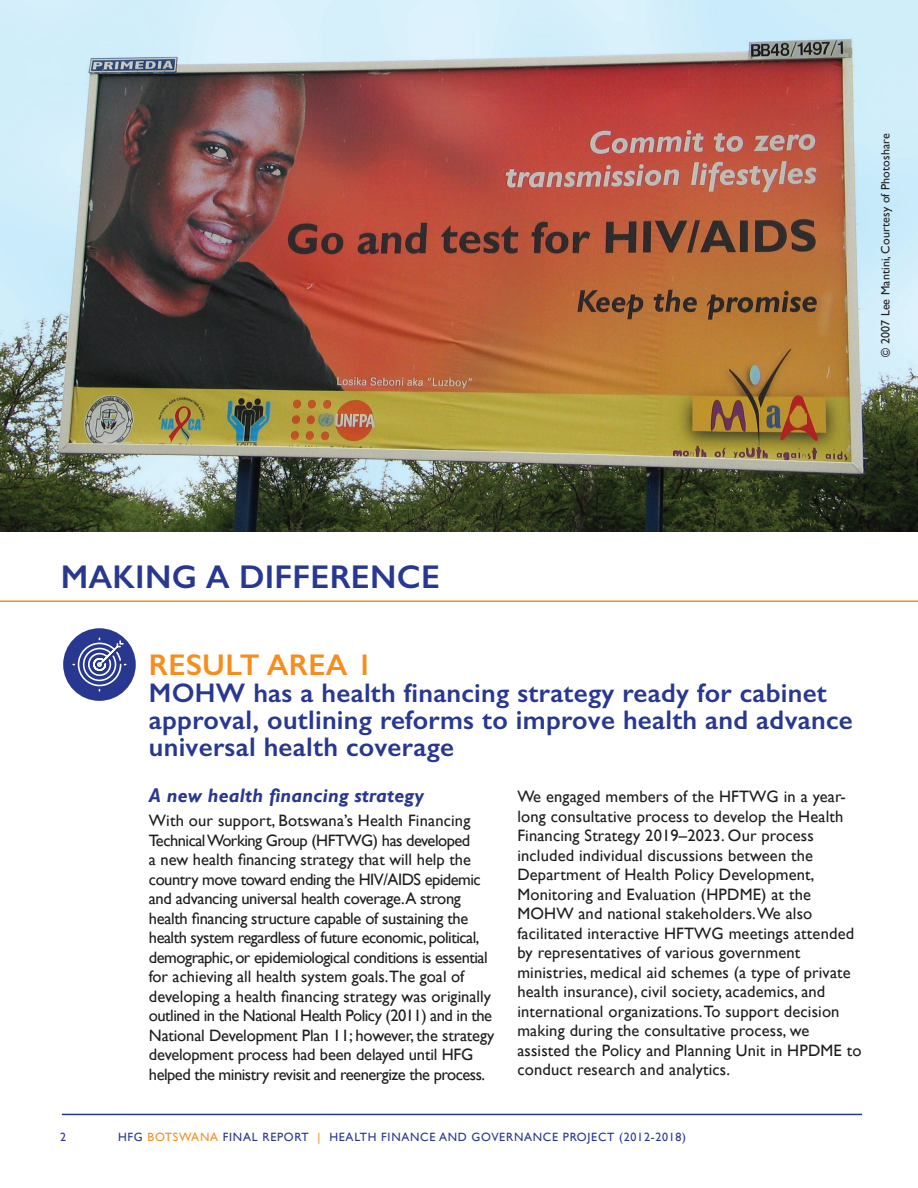
<style>
.page{position:relative;width:918px;height:1188px;background:#fff}
.page>*{position:absolute;margin:0;border:0;box-sizing:border-box;transform-origin:0 0}
.t1{font:600 33px "Gill Sans";letter-spacing:.005em;color:#283890}
.t2{font:600 30px "Gill Sans";letter-spacing:.01em;color:#f68e1e}
.t3{font:600 27px/27px "Gill Sans";letter-spacing:.01em;color:#283890}
.t4{font:italic 700 19.5px "Gill Sans";letter-spacing:.01em;color:#283890}
.t5{font:16.5px/19.5px "Gill Sans";letter-spacing:-.02em;color:#201d1e}
.t6{font:16.5px/19.5px "Gill Sans";color:#201d1e}
.t7{font:12px "Gill Sans";letter-spacing:.06em;color:#283890}
.t8{font:12px "Gill Sans";letter-spacing:.01em;color:#231f20}
.s1{color:#f68e1e}
</style>
<div class="page">
<hr style="left:62px;top:1114px;width:800px;height:1px;background:#283890">
<img style="left:0;top:0;width:918px;height:531px">
<div style="left:63px;top:628px;width:73px;height:73px;background:#283890;border-radius:50%"></div>
<svg style="left:73px;top:638px;width:53px;height:53px"></svg>
<hr style="left:0;top:600px;width:918px;height:2px;background:#f68e1e">
<p class="t8" style="left:878px;top:357px;width:225px;rotate:-90deg">© 2007 Lee Mantini, Courtesy of Photoshare</p>
<h1 class="t1" style="left:61px;top:557px;width:381px">MAKING A DIFFERENCE</h1>
<h2 class="t2" style="left:149px;top:647px;width:225px">RESULT AREA 1</h2>
<h3 class="t3" style="left:149px;top:679px;width:705px">MOHW has a health financing strategy ready for cabinet approval, outlining reforms to improve health and advance universal health coverage</h3>
<p class="t4" style="left:149px;top:784px;width:276px">A new health financing strategy</p>
<p class="t5" style="left:149px;top:811px;width:347px">With our support, Botswana’s Health Financing Technical Working Group (HFTWG) has developed<br>a new health financing strategy that will help the country move toward ending the HIV/AIDS epidemic and advancing universal health coverage.A strong health financing structure capable of sustaining the health system regardless of future economic, political, demographic, or epidemiological conditions is essential for achieving all health system goals.The goal of developing a health financing strategy was originally outlined in the National Health Policy (2011) and in the National Development Plan 11; however, the strategy development process had been delayed until HFG helped the ministry revisit and reenergize the process.</p>
<p class="t6" style="left:517px;top:787px;width:346px">We engaged members of the HFTWG in a year&shy;long consultative process to develop the Health Financing Strategy 2019–2023. Our process included individual discussions between the Department of Health Policy Development, Monitoring and Evaluation (HPDME) at the MOHW and national stakeholders. We also facilitated interactive HFTWG meetings attended by representatives of various government ministries, medical aid schemes (a type of private health insurance), civil society, academics, and international organizations. To support decision making during the consultative process, we assisted the Policy and Planning Unit in HPDME to conduct research and analytics.</p>
<p class="t7" style="left:60px;top:1130px;width:7px">2</p>
<p class="t7" style="left:118px;top:1130px;width:570px">HFG <span class="s1">BOTSWANA</span> FINAL REPORT <span class="s1">|</span> HEALTH FINANCE AND GOVERNANCE PROJECT (2012-2018)</p>
</div>
